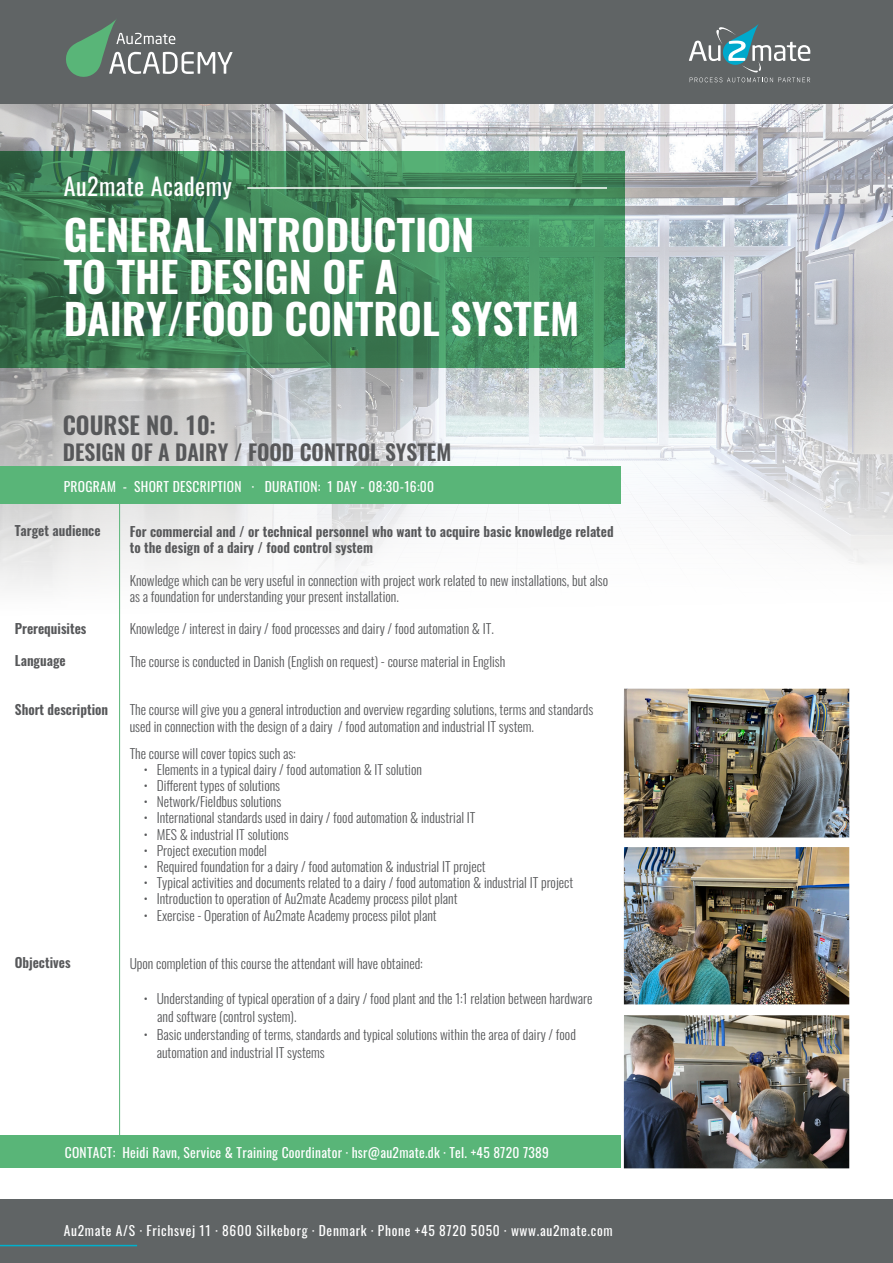
<style>
.page{position:relative;width:893px;height:1263px;background:#fff}
.page>*{position:absolute;margin:0;border:0;box-sizing:border-box;transform-origin:0 0}
.t1{font:600 42px/42px "Oswald";color:#fff}
.t2{font:24px "Oswald";letter-spacing:.02em;color:#fff}
.t3{font:600 24px "Oswald";color:#57585a}
.t4{font:600 21.6px "Oswald";color:#57585a}
.t5{font:300 13.5px/16.2px "Oswald";color:#57585a}
.t6{font:600 13.5px/16.2px "Oswald";color:#57585a}
.t7{font:13.5px "Oswald";letter-spacing:.02em;color:#fff}
.t8{font:13.5px "Oswald";letter-spacing:.05em;color:#fff}
</style>
<div class="page">
<div style="left:0;top:1135px;width:621px;height:32px;background:#59b578"></div>
<img style="left:0;top:103px;width:893px;height:540px">
<div style="left:0;top:1199px;width:893px;height:64px;background:#606465"></div>
<div style="left:0;top:0;width:893px;height:103px;background:#606465"></div>
<svg style="left:66px;top:19px;width:166px;height:58px"></svg>
<svg style="left:0;top:151px;width:625px;height:217px;background:#408559"></svg>
<hr style="left:247px;top:187px;width:360px;height:2px;background:#fff">
<hr style="left:119px;top:498px;width:1px;height:638px;background:#59b578">
<div style="left:0;top:467px;width:621px;height:37px;background:#59b578"></div>
<svg style="left:689px;top:24px;width:121px;height:58px"></svg>
<hr style="left:0;top:1245px;width:137px;height:1px;background:#00b1cd">
<img style="left:624px;top:1015px;width:225px;height:153px">
<img style="left:624px;top:847px;width:225px;height:157px">
<img style="left:624px;top:689px;width:225px;height:148px">
<p class="t2" style="left:64px;top:164px;width:170px">Au2mate Academy</p>
<p class="t1" style="left:64px;top:215px;width:517px">GENERAL INTRODUCTION<br>TO THE DESIGN OF A<br>DAIRY/FOOD CONTROL SYSTEM</p>
<p class="t3" style="left:63px;top:408px;width:155px">COURSE NO. 10:</p>
<p class="t4" style="left:63px;top:437px;width:390px">DESIGN OF A DAIRY / FOOD CONTROL SYSTEM</p>
<p class="t7" style="left:64px;top:474px;width:372px">PROGRAM - SHORT DESCRIPTION · DURATION: 1 DAY - 08:30-16:00</p>
<p class="t6" style="left:15px;top:523px;width:87px">Target audience</p>
<p class="t6" style="left:15px;top:620px;width:73px">Prerequisites</p>
<p class="t6" style="left:15px;top:653px;width:52px">Language</p>
<p class="t6" style="left:15px;top:701px;width:95px">Short description</p>
<p class="t6" style="left:15px;top:955px;width:57px">Objectives</p>
<p class="t6" style="left:130px;top:524px;width:485px">For commercial and / or technical personnel who want to acquire basic knowledge related to the design of a dairy / food control system</p>
<p class="t5" style="left:130px;top:571px;width:480px">Knowledge which can be very useful in connection with project work related to new installations, but also</p>
<p class="t5" style="left:130px;top:587px;width:271px">as a foundation for understanding your present installation.</p>
<p class="t5" style="left:130px;top:619px;width:366px">Knowledge / interest in dairy / food processes and dairy / food automation &amp; IT.</p>
<p class="t5" style="left:130px;top:652px;width:377px">The course is conducted in Danish (English on request) - course material in English</p>
<p class="t5" style="left:130px;top:700px;width:465px">The course will give you a general introduction and overview regarding solutions, terms and standards used in connection with the design of a dairy / food automation and industrial IT system.</p>
<p class="t5" style="left:130px;top:743px;width:168px">The course will cover topics such as:</p>
<p class="t5" style="left:144px;top:760px;width:279px">• Elements in a typical dairy / food automation &amp; IT solution</p>
<p class="t5" style="left:144px;top:776px;width:138px">• Different types of solutions</p>
<p class="t5" style="left:144px;top:792px;width:139px">• Network/Fieldbus solutions</p>
<p class="t5" style="left:144px;top:808px;width:333px">• International standards used in dairy / food automation &amp; industrial IT</p>
<p class="t5" style="left:144px;top:824px;width:146px">• MES &amp; industrial IT solutions</p>
<p class="t5" style="left:144px;top:841px;width:125px">• Project execution model</p>
<p class="t5" style="left:144px;top:857px;width:343px">• Required foundation for a dairy / food automation &amp; industrial IT project</p>
<p class="t5" style="left:144px;top:873px;width:431px">• Typical activities and documents related to a dairy / food automation &amp; industrial IT project</p>
<p class="t5" style="left:144px;top:889px;width:315px">• Introduction to operation of Au2mate Academy process pilot plant</p>
<p class="t5" style="left:144px;top:905px;width:294px">• Exercise - Operation of Au2mate Academy process pilot plant</p>
<p class="t5" style="left:130px;top:954px;width:295px">Upon completion of this course the attendant will have obtained:</p>
<p class="t5" style="left:144px;top:988px;width:450px">• Understanding of typical operation of a dairy / food plant and the 1:1 relation between hardware</p>
<p class="t5" style="left:157px;top:1006px;width:141px">and software (control system).</p>
<p class="t5" style="left:157px;top:1023px;width:421px;line-height:18px;text-indent:-13px">• Basic understanding of terms, standards and typical solutions within the area of dairy / food automation and industrial IT systems</p>
<p class="t7" style="left:65px;top:1140px;width:486px">CONTACT: Heidi Ravn, Service &amp; Training Coordinator · hsr@au2mate.dk · Tel. +45 8720 7389</p>
<p class="t8" style="left:64px;top:1218px;width:550px">Au2mate A/S · Frichsvej 11 · 8600 Silkeborg · Denmark · Phone +45 8720 5050 · www.au2mate.com</p>
</div>
